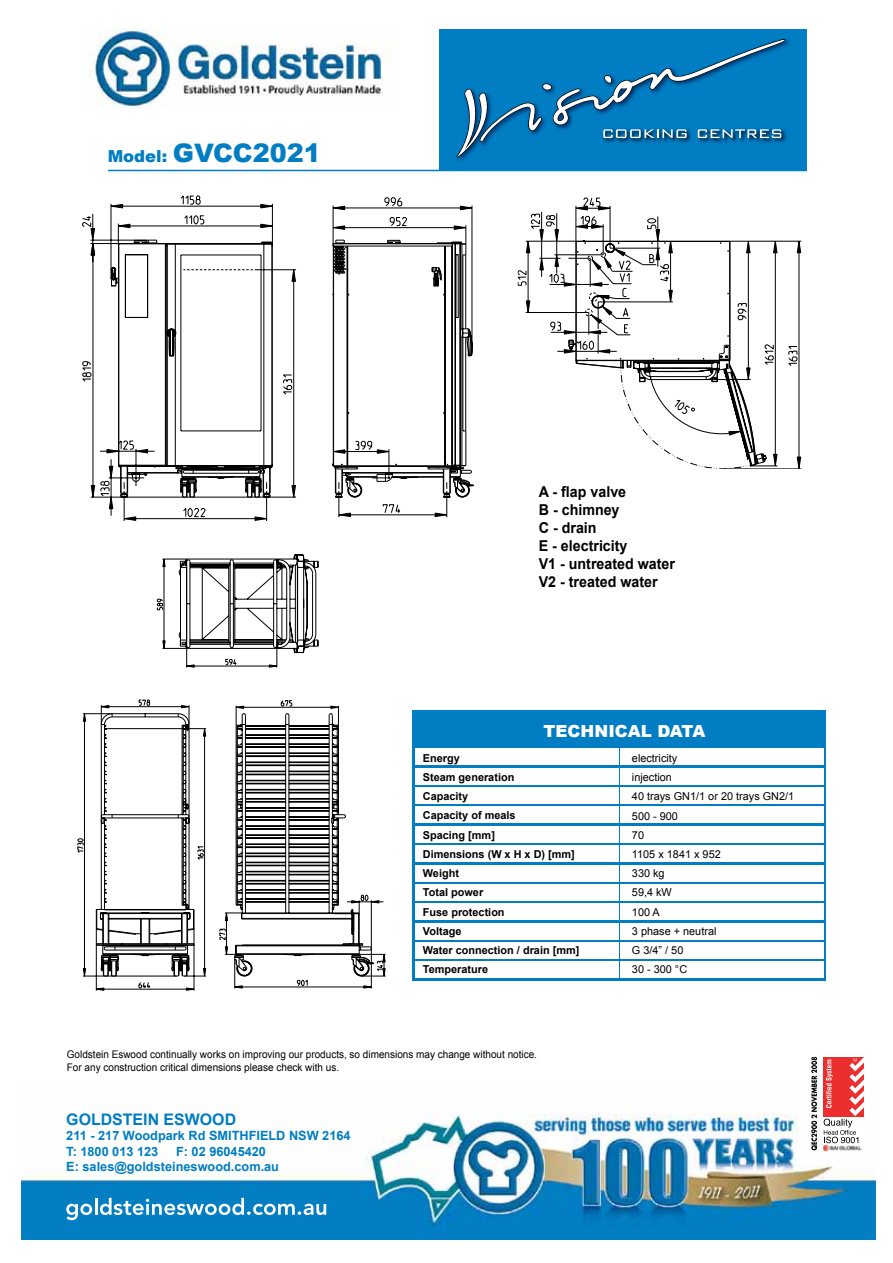
<style>
.page{position:relative;width:893px;height:1263px;background:#fff}
.page>*{position:absolute;margin:0;border:0;box-sizing:border-box;transform-origin:0 0}
.t1{font:900 25.5px "Arial";color:#007dc3}
.t2{font:900 16.65px "Arial";color:#fff}
.t3{font:700 15.9px "Arial";color:#007dc3}
.t4{font:700 15px/18px "Arial";color:#000;scale:.95 1}
.t5{font:700 12.75px/15.3px "Arial";color:#007dc3}
.t6{font:700 10.95px/19.2px "Arial";color:#000}
.t7{font:10.95px/19.2px "Arial";color:#000}
.t8{font:10.5px/12.6px "Arial";color:#000;scale:.95 1}
.s1{font-size:16.5px}
</style>
<div class="page">
<img style="left:21px;top:1113px;width:855px;height:126px">
<svg style="left:66px;top:1198px;width:260px;height:22px"></svg>
<img style="left:91px;top:28px;width:300px;height:81px">
<div style="left:821px;top:1055px;width:45px;height:98px;background:#fff"></div>
<div style="left:823px;top:1057px;width:41px;height:60px;background:#eb2e2e"></div>
<svg style="left:824px;top:1057px;width:40px;height:86px"></svg>
<img style="left:823px;top:1144px;width:39px;height:7px">
<svg style="left:811px;top:1057px;width:6px;height:93px"></svg>
<svg style="left:384px;top:197px;width:19px;height:6px"></svg>
<svg style="left:180px;top:195px;width:21px;height:8px"></svg>
<svg style="left:92px;top:207px;width:380px;height:32px"></svg>
<svg style="left:82px;top:214px;width:191px;height:296px"></svg>
<svg style="left:110px;top:239px;width:364px;height:282px"></svg>
<svg style="left:281px;top:700px;width:11px;height:5px"></svg>
<svg style="left:77px;top:699px;width:113px;height:292px"></svg>
<svg style="left:83px;top:706px;width:303px;height:281px"></svg>
<svg style="left:225px;top:705px;width:159px;height:282px"></svg>
<svg style="left:218px;top:707px;width:152px;height:6px"></svg>
<svg style="left:96px;top:713px;width:278px;height:278px"></svg>
<svg style="left:156px;top:554px;width:163px;height:114px"></svg>
<svg style="left:517px;top:211px;width:50px;height:143px"></svg>
<svg style="left:567px;top:197px;width:235px;height:272px"></svg>
<div style="left:439px;top:30px;width:368px;height:141px;background:#007dc3"></div>
<svg style="left:457px;top:39px;width:328px;height:118px"></svg>
<hr style="left:108px;top:170px;width:699px;height:1px;background:#007dc3">
<svg style="left:412px;top:745px;width:414px;height:236px;fill:#007dc3"></svg>
<div style="left:415px;top:749px;width:203px;height:16px;background:#fff"></div>
<div style="left:621px;top:749px;width:203px;height:16px;background:#fff"></div>
<div style="left:415px;top:768px;width:203px;height:16px;background:#fff"></div>
<div style="left:621px;top:768px;width:203px;height:16px;background:#fff"></div>
<div style="left:415px;top:787px;width:203px;height:17px;background:#fff"></div>
<div style="left:621px;top:787px;width:203px;height:17px;background:#fff"></div>
<div style="left:415px;top:807px;width:203px;height:16px;background:#fff"></div>
<div style="left:621px;top:807px;width:203px;height:16px;background:#fff"></div>
<div style="left:415px;top:826px;width:203px;height:16px;background:#fff"></div>
<div style="left:621px;top:826px;width:203px;height:16px;background:#fff"></div>
<div style="left:415px;top:845px;width:203px;height:17px;background:#fff"></div>
<div style="left:621px;top:845px;width:203px;height:17px;background:#fff"></div>
<div style="left:415px;top:865px;width:203px;height:16px;background:#fff"></div>
<div style="left:621px;top:865px;width:203px;height:16px;background:#fff"></div>
<div style="left:415px;top:884px;width:203px;height:16px;background:#fff"></div>
<div style="left:621px;top:884px;width:203px;height:16px;background:#fff"></div>
<div style="left:415px;top:904px;width:203px;height:16px;background:#fff"></div>
<div style="left:621px;top:904px;width:203px;height:16px;background:#fff"></div>
<div style="left:415px;top:923px;width:203px;height:16px;background:#fff"></div>
<div style="left:621px;top:923px;width:203px;height:16px;background:#fff"></div>
<div style="left:415px;top:942px;width:203px;height:16px;background:#fff"></div>
<div style="left:621px;top:942px;width:203px;height:16px;background:#fff"></div>
<div style="left:415px;top:962px;width:203px;height:16px;background:#fff"></div>
<div style="left:621px;top:962px;width:203px;height:16px;background:#fff"></div>
<div style="left:412px;top:710px;width:414px;height:35px;background:#007dc3"></div>
<h1 class="t1" style="left:108px;top:134px;width:215px"><span class="s1">Model:</span> GVCC2021</h1>
<h3 class="t4" style="left:539px;top:483px;width:145px">A - flap valve<br>B - chimney<br>C - drain<br>E - electricity<br>V1 - untreated water<br>V2 - treated water</h3>
<h2 class="t2" style="left:544px;top:719px;width:163px">TECHNICAL DATA</h2>
<p class="t6" style="left:423px;top:749px;width:158px">Energy<br>Steam generation<br>Capacity<br>Capacity of meals<br>Spacing [mm]<br>Dimensions (W x H x D) [mm]<br>Weight<br>Total power<br>Fuse protection<br>Voltage<br>Water connection / drain [mm]<br>Temperature</p>
<p class="t7" style="left:632px;top:748px;width:164px">electricity<br>injection<br>40 trays GN1/1 or 20 trays GN2/1<br>500 - 900<br>70<br>1105 x 1841 x 952<br>330 kg<br>59,4 kW<br>100 A<br>3 phase + neutral<br>G 3/4” / 50<br>30 - 300 °C</p>
<p class="t8" style="left:67px;top:1048px;width:496px">Goldstein Eswood continually works on improving our products, so dimensions may change without notice.<br>For any construction critical dimensions please check with us.</p>
<h3 class="t3" style="left:66px;top:1109px;width:171px">GOLDSTEIN ESWOOD</h3>
<p class="t5" style="left:66px;top:1129px;width:286px">211 - 217 Woodpark Rd SMITHFIELD NSW 2164<br>T: 1800 013 123</p>
<p class="t5" style="left:66px;top:1144px;width:214px;text-indent:110px">F: 02 96045420<br>E: sales@goldsteineswood.com.au</p>
</div>
